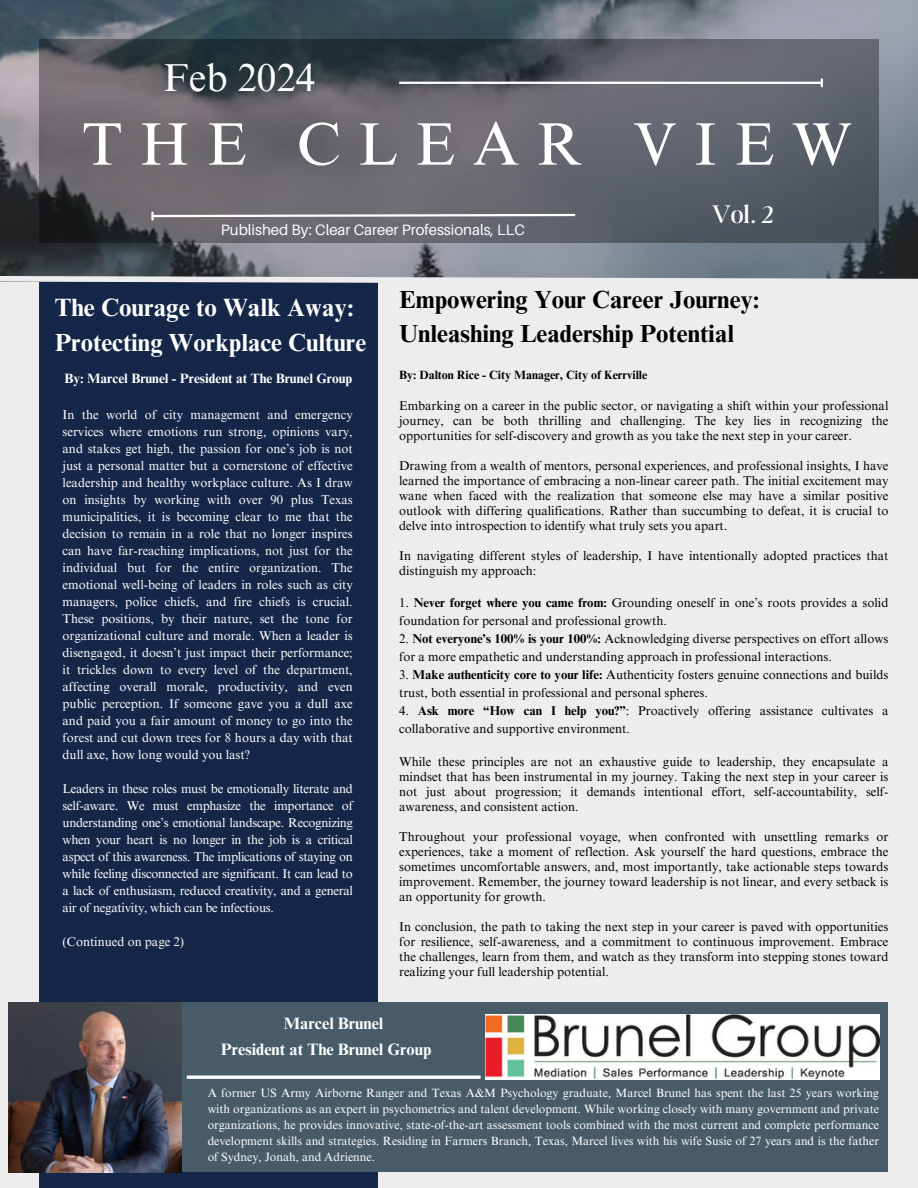
<style>
.page{position:relative;width:918px;height:1188px;background:#ededed}
.page>*{position:absolute;margin:0;border:0;box-sizing:border-box;transform-origin:0 0}
.t1{font:60.15px "Times NRMT Pro";letter-spacing:.29em;color:#fff}
.t2{font:39px "Times NRMT Pro";color:#fff}
.t3{font:300 27px "Boston Angel";color:#fff}
.t4{font:700 25.05px "Times NRMT Pro";color:#fff}
.t5{font:700 24.75px/34px "Times NRMT Pro";color:#000}
.t6{font:700 24.75px "Times NRMT Pro";color:#fff}
.t7{font:700 16.5px/25.8px "Times NRMT Pro";color:#fefefe}
.t8{font:15px "Aileron";color:#fff}
.t9{font:700 13.5px "Times NRMT Pro";color:#fff}
.t10{font:12.75px/15px "Times NRMT Pro";color:#000;text-align:justify}
.t11{font:12.75px/17px "Times NRMT Pro";color:#fefefe;text-align:justify}
.t12{font:12px/16px "Times NRMT Pro";color:#fff;text-align:justify}
.t13{font:700 12px "Times NRMT Pro";color:#000}
.s1{font-weight:700}
</style>
<div class="page">
<img style="left:0;top:0;width:918px;height:273px">
<div style="left:39px;top:282px;width:339px;height:906px;background:#152749"></div>
<svg style="left:39px;top:39px;width:840px;height:203px;background:#5c5e65"></svg>
<svg style="left:151px;top:213px;width:426px;height:6px;background:#a2a1a5"></svg>
<svg style="left:0;top:273px;width:918px;height:10px"></svg>
<hr style="left:399px;top:82px;width:422px;height:2px;background:#fff">
<svg style="left:821px;top:79px;width:2px;height:7px"></svg>
<div style="left:46px;top:1003px;width:842px;height:169px;background:#475b69"></div>
<img style="left:8px;top:1003px;width:174px;height:169px">
<img style="left:486px;top:1015px;width:393px;height:64px">
<svg style="left:187px;top:1075px;width:294px;height:4px"></svg>
<h4 class="t2" style="left:163px;top:63px;width:154px">Feb 2024</h4>
<h6 class="t1" style="left:82px;top:122px;width:771px">THE CLEAR VIEW</h6>
<p class="t8" style="left:221px;top:221px;width:306px">Published By: Clear Career Professionals, LLC</p>
<h2 class="t3" style="left:712px;top:199px;width:63px">Vol. 2</h2>
<p class="t4" style="left:55px;top:298px;width:301px">The Courage to Walk Away:</p>
<p class="t6" style="left:55px;top:333px;width:313px">Protecting Workplace Culture</p>
<p class="t9" style="left:64px;top:373px;width:289px">By: Marcel Brunel - President at The Brunel Group</p>
<p class="t11" style="left:63px;top:408px;width:292px">In the world of city management and emergency services where emotions run strong, opinions vary, and stakes get high, the passion for one’s job is not just a personal matter but a cornerstone of effective leadership and healthy workplace culture. As I draw on insights by working with over 90 plus Texas municipalities, it is becoming clear to me that the decision to remain in a role that no longer inspires can have far-reaching implications, not just for the individual but for the entire organization. The emotional well-being of leaders in roles such as city managers, police chiefs, and fire chiefs is crucial.<br>These positions, by their nature, set the tone for organizational culture and morale. When a leader is disengaged, it doesn’t just impact their performance; it trickles down to every level of the department, affecting overall morale, productivity, and even public perception. If someone gave you a dull axe and paid you a fair amount of money to go into the forest and cut down trees for 8 hours a day with that dull axe, how long would you last?</p>
<p class="t11" style="left:63px;top:782px;width:292px">Leaders in these roles must be emotionally literate and self-aware. We must emphasize the importance of understanding one’s emotional landscape. Recognizing when your heart is no longer in the job is a critical aspect of this awareness. The implications of staying on while feeling disconnected are significant. It can lead to a lack of enthusiasm, reduced creativity, and a general air of negativity, which can be infectious.</p>
<p class="t11" style="left:63px;top:935px;width:123px">(Continued on page 2)</p>
<p class="t5" style="left:399px;top:285px;width:362px">Empowering Your Career Journey:<br>Unleashing Leadership Potential</p>
<p class="t13" style="left:399px;top:370px;width:250px">By: Dalton Rice - City Manager, City of Kerrville</p>
<p class="t10" style="left:399px;top:400px;width:491px">Embarking on a career in the public sector, or navigating a shift within your professional journey, can be both thrilling and challenging. The key lies in recognizing the opportunities for self-discovery and growth as you take the next step in your career.</p>
<p class="t10" style="left:399px;top:460px;width:491px">Drawing from a wealth of mentors, personal experiences, and professional insights, I have learned the importance of embracing a non-linear career path. The initial excitement may wane when faced with the realization that someone else may have a similar positive outlook with differing qualifications. Rather than succumbing to defeat, it is crucial to delve into introspection to identify what truly sets you apart.</p>
<p class="t10" style="left:399px;top:550px;width:491px">In navigating different styles of leadership, I have intentionally adopted practices that distinguish my approach:</p>
<p class="t10" style="left:399px;top:595px;width:491px;line-height:18px">1. <span class="s1">Never forget where you came from:</span> Grounding oneself in one’s roots provides a solid foundation for personal and professional growth.</p>
<p class="t10" style="left:399px;top:631px;width:491px;line-height:18px">2. <span class="s1">Not everyone’s 100% is your 100%:</span> Acknowledging diverse perspectives on effort allows for a more empathetic and understanding approach in professional interactions.</p>
<p class="t10" style="left:399px;top:667px;width:491px;line-height:18px">3. <span class="s1">Make authenticity core to your life:</span> Authenticity fosters genuine connections and builds trust, both essential in professional and personal spheres.</p>
<p class="t10" style="left:399px;top:703px;width:491px;line-height:18px">4. <span class="s1">Ask more “How can I help you?”</span>: Proactively offering assistance cultivates a collaborative and supportive environment.</p>
<p class="t10" style="left:399px;top:756px;width:491px">While these principles are not an exhaustive guide to leadership, they encapsulate a mindset that has been instrumental in my journey. Taking the next step in your career is not just about progression; it demands intentional effort, self-accountability, self&shy;awareness, and consistent action.</p>
<p class="t10" style="left:399px;top:831px;width:491px">Throughout your professional voyage, when confronted with unsettling remarks or experiences, take a moment of reflection. Ask yourself the hard questions, embrace the sometimes uncomfortable answers, and, most importantly, take actionable steps towards improvement. Remember, the journey toward leadership is not linear, and every setback is an opportunity for growth.</p>
<h3 class="t10" style="left:399px;top:921px;width:491px">In conclusion, the path to taking the next step in your career is paved with opportunities for resilience, self-awareness, and a commitment to continuous improvement. Embrace the challenges, learn from them, and watch as they transform into stepping stones toward realizing your full leadership potential.</h3>
<h1 class="t7" style="left:221px;top:1012px;width:212px;text-indent:63px">Marcel Brunel<br>President at The Brunel Group</h1>
<h3 class="t12" style="left:208px;top:1087px;width:673px">A former US Army Airborne Ranger and Texas A&amp;M Psychology graduate, Marcel Brunel has spent the last 25 years working with organizations as an expert in psychometrics and talent development. While working closely with many government and private organizations, he provides innovative, state-of-the-art assessment tools combined with the most current and complete performance development skills and strategies. Residing in Farmers Branch, Texas, Marcel lives with his wife Susie of 27 years and is the father of Sydney, Jonah, and Adrienne.</h3>
</div>
